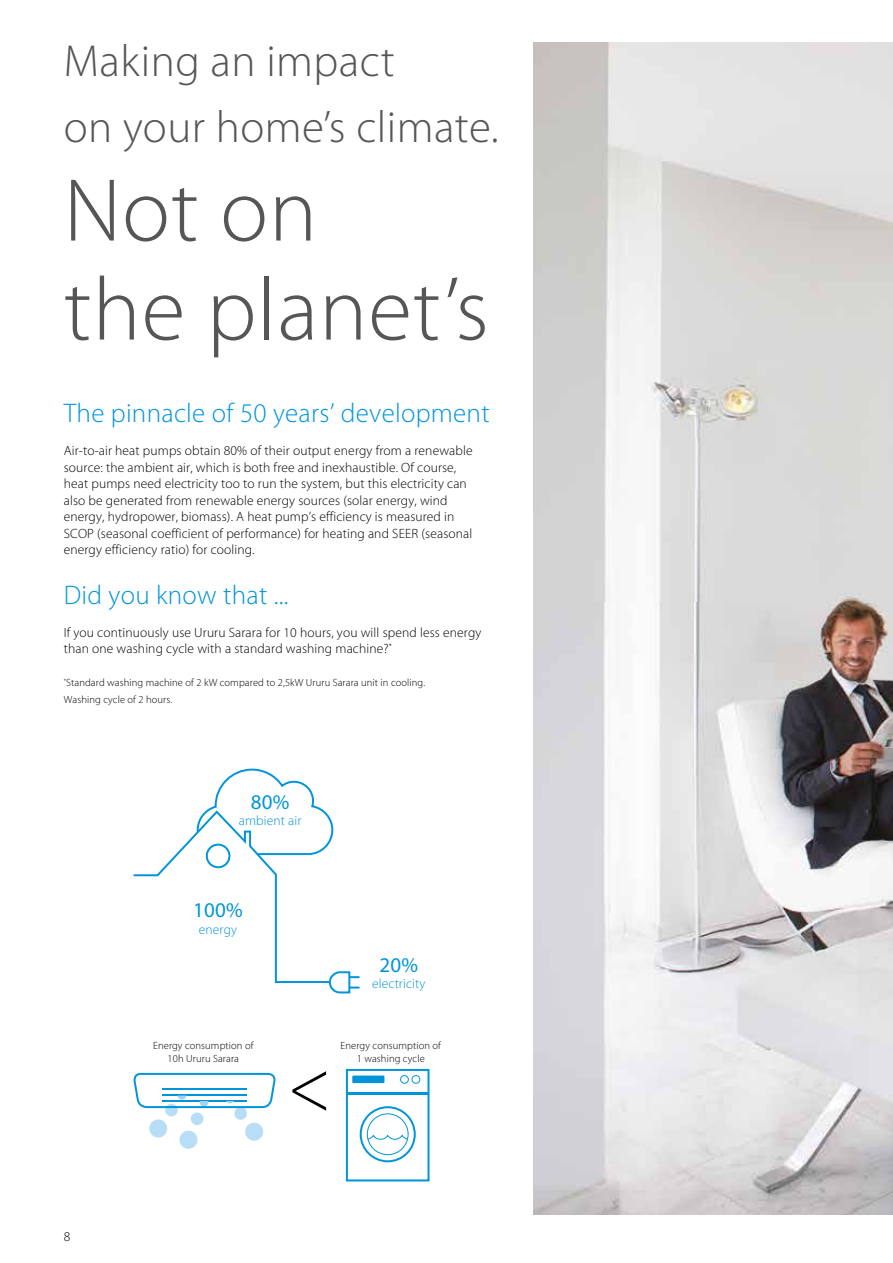
<style>
.page{position:relative;width:893px;height:1263px;background:#fff}
.page>*{position:absolute;margin:0;border:0;box-sizing:border-box;transform-origin:0 0}
.t1{font:300 90px/99px "Myriad Pro";letter-spacing:.01em;color:#575656}
.t2{font:300 74.25px "Myriad Pro";color:#000}
.t3{font:300 45px/66px "Myriad Pro";letter-spacing:.01em;color:#575656}
.t4{font:300 27px "Myriad Pro";letter-spacing:.01em;color:#0095db}
.t5{font:21px "Myriad Pro";color:#0095db}
.t6{font:300 13.5px/16.5px "Myriad Pro";letter-spacing:.01em;color:#000}
.t7{font:300 13.5px "Myriad Pro";letter-spacing:.01em;color:#0095db}
.t8{font:300 10.5px/13.5px "Myriad Pro";letter-spacing:.01em;color:#000;text-align:center}
</style>
<div class="page">
<svg style="left:134px;top:1073px;width:141px;height:76px"></svg>
<svg style="left:346px;top:1069px;width:83px;height:112px"></svg>
<img style="left:533px;top:43px;width:360px;height:1171px">
<svg style="left:133px;top:768px;width:226px;height:226px"></svg>
<h3 class="t3" style="left:64px;top:28px;width:436px">Making an impact<br>on your home’s climate.</h3>
<h1 class="t1" style="left:64px;top:163px;width:426px">Not on<br>the planet’s</h1>
<h3 class="t4" style="left:64px;top:398px;width:427px">The pinnacle of 50 years’ development</h3>
<p class="t6" style="left:64px;top:442px;width:410px">Air-to-air heat pumps obtain 80% of their output energy from a renewable source: the ambient air, which is both free and inexhaustible. Of course, heat pumps need electricity too to run the system, but this electricity can also be generated from renewable energy sources (solar energy, wind energy, hydropower, biomass). A heat pump’s efficiency is measured in SCOP (seasonal coefficient of performance) for heating and SEER (seasonal energy efficiency ratio) for cooling.</p>
<h3 class="t4" style="left:64px;top:580px;width:226px">Did you know that ...</h3>
<p class="t6" style="left:64px;top:624px;width:419px">If you continuously use Ururu Sarara for 10 hours, you will spend less energy than one washing cycle with a standard washing machine?<sup>*</sup></p>
<p class="t8" style="left:64px;top:674px;width:363px;line-height:16.5px;text-align:left"><sup>*</sup>Standard washing machine of 2 kW compared to 2,5kW Ururu Sarara unit in cooling.<br>Washing cycle of 2 hours.</p>
<h3 class="t5" style="left:251px;top:789px;width:40px">80%</h3>
<p class="t7" style="left:239px;top:813px;width:64px">ambient air</p>
<h3 class="t5" style="left:193px;top:897px;width:51px">100%</h3>
<p class="t7" style="left:199px;top:922px;width:40px">energy</p>
<h3 class="t5" style="left:379px;top:952px;width:40px">20%</h3>
<p class="t7" style="left:372px;top:976px;width:55px">electricity</p>
<p class="t8" style="left:153px;top:1039px;width:102px">Energy consumption of<br>10h Ururu Sarara</p>
<p class="t8" style="left:341px;top:1039px;width:102px">Energy consumption of<br>1 washing cycle</p>
<p class="t6" style="left:64px;top:1228px;width:8px">8</p>
<h2 class="t2" style="left:287px;top:1045px;width:46px">&lt;</h2>
</div>
